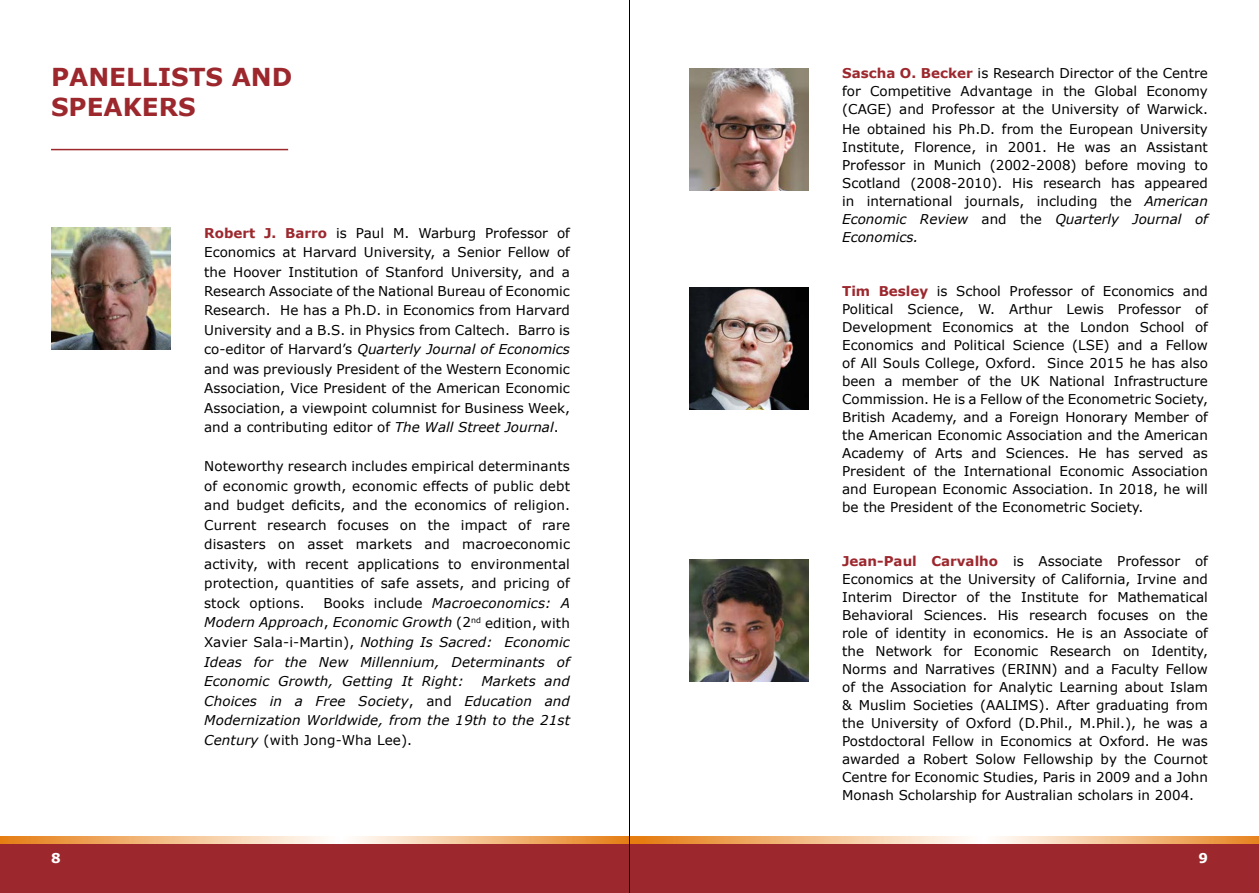
<style>
.page{position:relative;width:1259px;height:893px;background:#fff}
.page>*{position:absolute;margin:0;border:0;box-sizing:border-box;transform-origin:0 0}
.t1{font:700 24.75px/29.7px "Verdana";color:#9c282e}
.t2{font:13.5px/18px "Verdana";color:#000;text-align:justify}
.t3{font:italic 13.5px/19.5px "Verdana";letter-spacing:.01em;color:#000;text-align:justify}
.t4{font:700 13.5px "Verdana";color:#fff}
.s1{font-weight:700;color:#9c282e}
.s2{font-style:italic}
.s3{font-style:normal}
</style>
<div class="page">
<div style="left:0;top:844px;width:629px;height:49px;background:#9c282e"></div>
<div style="left:629px;top:844px;width:630px;height:49px;background:#9c282e"></div>
<svg style="left:0;top:836px;width:629px;height:8px;background:#f3bf8a"></svg>
<svg style="left:630px;top:836px;width:629px;height:8px;background:#f3bf8a"></svg>
<hr style="left:629px;top:0;width:1px;height:893px;background:#000">
<img style="left:51px;top:227px;width:119px;height:122px">
<hr style="left:51px;top:149px;width:237px;height:1px;background:#9c282e">
<img style="left:689px;top:68px;width:119px;height:122px">
<img style="left:689px;top:287px;width:119px;height:122px">
<img style="left:689px;top:559px;width:119px;height:122px">
<h1 class="t1" style="left:51px;top:62px;width:243px">PANELLISTS AND<br>SPEAKERS</h1>
<p class="t2" style="left:204px;top:222px;width:367px;line-height:19.5px"><span class="s1">Robert J. Barro</span> is Paul M. Warburg Professor of Economics at Harvard University, a Senior Fellow of the Hoover Institution of Stanford University, and a Research Associate of the National Bureau of Economic Research. He has a Ph.D. in Economics from Harvard University and a B.S. in Physics from Caltech. Barro is co-editor of Harvard’s <span class="s2">Quarterly Journal of Economics </span>and was previously President of the Western Economic Association, Vice President of the American Economic Association, a viewpoint columnist for Business Week, and a contributing editor of <span class="s2">The Wall Street Journal</span>.</p>
<p class="t2" style="left:204px;top:456px;width:367px;line-height:19.5px">Noteworthy research includes empirical determinants of economic growth, economic effects of public debt and budget deficits, and the economics of religion.<br>Current research focuses on the impact of rare disasters on asset markets and macroeconomic activity, with recent applications to environmental protection, quantities of safe assets, and pricing of stock options.</p>
<p class="t3" style="left:204px;top:593px;width:367px;text-indent:119px"><span class="s3">Books include</span> Macroeconomics: A Modern Approach<span class="s3">,</span> Economic Growth <span class="s3">(2</span><sup>nd</sup> <span class="s3">edition, with Xavier Sala-i-Martin),</span> Nothing Is Sacred: Economic Ideas for the New Millennium, Determinants of Economic Growth, Getting It Right:</p>
<p class="t3" style="left:204px;top:671px;width:367px;text-indent:277px">Markets and Choices in a Free Society<span class="s3">, and</span> Education and Modernization Worldwide, from the 19th to the 21st Century <span class="s3">(with Jong-Wha Lee).</span></p>
<p class="t2" style="left:842px;top:64px;width:367px"><span class="s1">Sascha O. Becker</span> is Research Director of the Centre for Competitive Advantage in the Global Economy (CAGE) and Professor at the University of Warwick.</p>
<p class="t2" style="left:842px;top:119px;width:367px">He obtained his Ph.D. from the European University Institute, Florence, in 2001. He was an Assistant Professor in Munich (2002-2008) before moving to Scotland (2008-2010). His research has appeared in international journals, including the <span class="s2">American Economic Review</span> and the <span class="s2">Quarterly Journal of Economics.</span></p>
<p class="t2" style="left:842px;top:281px;width:367px"><span class="s1">Tim Besley</span> is School Professor of Economics and Political Science, W. Arthur Lewis Professor of Development Economics at the London School of Economics and Political Science (LSE) and a Fellow of All Souls College, Oxford. Since 2015 he has also been a member of the UK National Infrastructure Commission. He is a Fellow of the Econometric Society, British Academy, and a Foreign Honorary Member of the American Economic Association and the American Academy of Arts and Sciences. He has served as President of the International Economic Association and European Economic Association. In 2018, he will be the President of the Econometric Society.</p>
<p class="t2" style="left:842px;top:551px;width:367px"><span class="s1">Jean-Paul Carvalho</span> is Associate Professor of Economics at the University of California, Irvine and Interim Director of the Institute for Mathematical Behavioral Sciences. His research focuses on the role of identity in economics. He is an Associate of the Network for Economic Research on Identity, Norms and Narratives (ERINN) and a Faculty Fellow of the Association for Analytic Learning about Islam &amp; Muslim Societies (AALIMS). After graduating from the University of Oxford (D.Phil., M.Phil.), he was a Postdoctoral Fellow in Economics at Oxford. He was awarded a Robert Solow Fellowship by the Cournot Centre for Economic Studies, Paris in 2009 and a John Monash Scholarship for Australian scholars in 2004.</p>
<p class="t4" style="left:51px;top:850px;width:11px">8</p>
<p class="t4" style="left:1198px;top:850px;width:11px">9</p>
</div>
